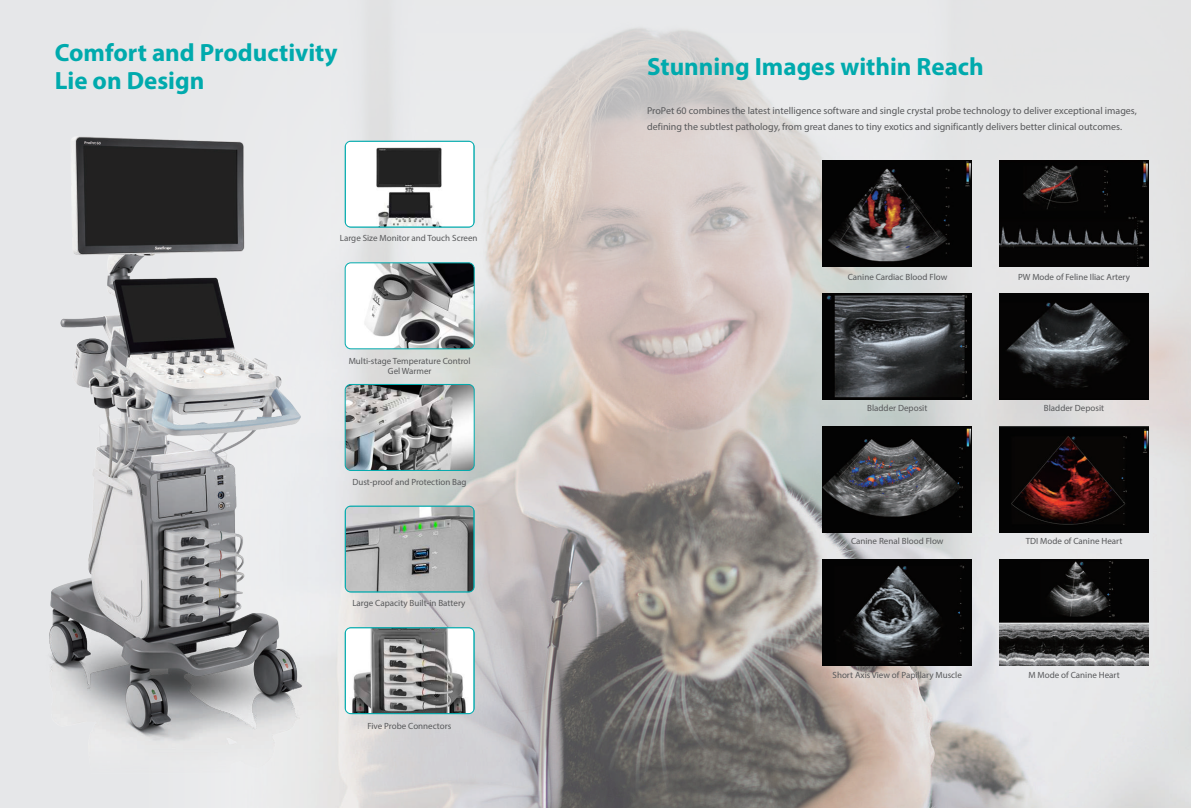
<style>
.page{position:relative;width:1191px;height:808px;background:#fff}
.page>*{position:absolute;margin:0;border:0;box-sizing:border-box;transform-origin:0 0}
.t1{font:700 25px/28px "Myriad Pro";color:#00aaad}
.t2{font:10px/16px "Myriad Pro";color:#57585a}
.t3{font:9px/10px "Myriad Pro";color:#57585a;text-align:center}
</style>
<div class="page">
<img style="left:112px;top:0;width:1079px;height:808px">
<img style="left:0;top:68px;width:398px;height:705px">
<img style="left:345px;top:263px;width:129px;height:86px">
<div style="left:345px;top:262px;width:130px;height:87px;border:1px solid #00aaad;border-radius:6px"></div>
<img style="left:345px;top:384px;width:129px;height:86px">
<div style="left:345px;top:384px;width:130px;height:87px;border:1px solid #00aaad;border-radius:6px"></div>
<svg style="left:345px;top:628px;width:129px;height:86px"></svg>
<div style="left:345px;top:627px;width:130px;height:87px;border:1px solid #00aaad;border-radius:6px"></div>
<svg style="left:345px;top:141px;width:129px;height:86px"></svg>
<div style="left:345px;top:141px;width:130px;height:87px;border:1px solid #00aaad;border-radius:6px"></div>
<svg style="left:345px;top:506px;width:129px;height:86px;background:#a5a6a6"></svg>
<div style="left:345px;top:506px;width:130px;height:86px;border:1px solid #00aaad;border-radius:6px"></div>
<img style="left:823px;top:160px;width:148px;height:106px">
<img style="left:999px;top:160px;width:149px;height:106px">
<img style="left:999px;top:293px;width:149px;height:106px">
<img style="left:823px;top:293px;width:148px;height:106px">
<img style="left:823px;top:426px;width:148px;height:106px">
<img style="left:823px;top:559px;width:148px;height:106px">
<img style="left:999px;top:559px;width:149px;height:106px">
<img style="left:999px;top:426px;width:149px;height:106px">
<h1 class="t1" style="left:55px;top:38px;width:284px">Comfort and Productivity<br>Lie on Design</h1>
<p class="t3" style="left:340px;top:233px;width:139px">Large Size Monitor and Touch Screen</p>
<p class="t3" style="left:349px;top:356px;width:123px">Multi-stage Temperature Control<br>Gel Warmer</p>
<p class="t3" style="left:352px;top:476px;width:116px">Dust-proof and Protection Bag</p>
<p class="t3" style="left:352px;top:598px;width:114px">Large Capacity Built-in Battery</p>
<p class="t3" style="left:367px;top:721px;width:85px">Five Probe Connectors</p>
<h1 class="t1" style="left:647px;top:52px;width:338px">Stunning Images within Reach</h1>
<p class="t2" style="left:647px;top:102px;width:491px">ProPet 60 combines the latest intelligence software and single crystal probe technology to deliver exceptional images, defining the subtlest pathology, from great danes to tiny exotics and significantly delivers better clinical outcomes.</p>
<p class="t3" style="left:847px;top:272px;width:101px">Canine Cardiac Blood Flow</p>
<p class="t3" style="left:1018px;top:272px;width:113px">PW Mode of Feline Iliac Artery</p>
<p class="t3" style="left:867px;top:403px;width:62px">Bladder Deposit</p>
<p class="t3" style="left:1044px;top:403px;width:62px">Bladder Deposit</p>
<p class="t3" style="left:851px;top:536px;width:94px">Canine Renal Blood Flow</p>
<p class="t3" style="left:1025px;top:536px;width:98px">TDI Mode of Canine Heart</p>
<p class="t3" style="left:832px;top:670px;width:131px">Short Axis View of Papillary Muscle</p>
<p class="t3" style="left:1028px;top:670px;width:93px">M Mode of Canine Heart</p>
</div>
